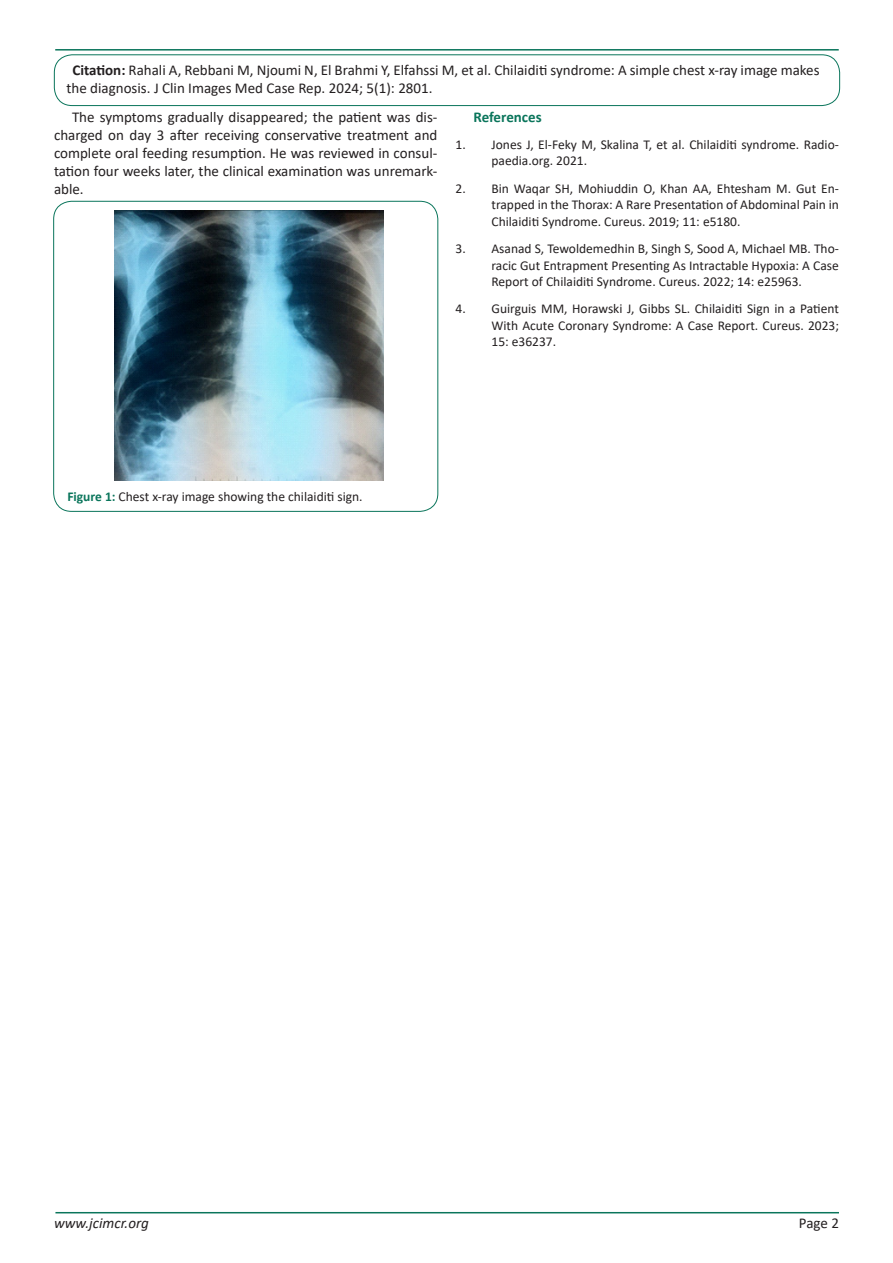
<style>
.page{position:relative;width:893px;height:1263px;background:#fff}
.page>*{position:absolute;margin:0;border:0;box-sizing:border-box;transform-origin:0 0}
.t1{font:15px/18px "Calibri";color:#231f20}
.t2{font:italic 15px "Calibri";color:#231f20}
.t3{font:700 15px "Calibri";color:#0a755b}
.t4{font:13.5px/16.5px "Calibri";color:#231f20;text-align:justify}
.s1{font-weight:700}
.s2{font-weight:700;color:#0a755b}
</style>
<div class="page">
<hr style="left:55px;top:1212px;width:784px;height:1px;background:#0a755b">
<hr style="left:55px;top:49px;width:784px;height:2px;background:#0a755b">
<div style="left:54px;top:55px;width:786px;height:51px;border:1px solid #0a755b;border-radius:18px"></div>
<div style="left:53px;top:201px;width:385px;height:310px;border:1px solid #0a755b;border-radius:18px"></div>
<img style="left:114px;top:211px;width:270px;height:270px">
<p class="t1" style="left:67px;top:61px;width:754px;text-indent:6px"><span class="s1">Citation:</span> Rahali A, Rebbani M, Njoumi N, El Brahmi Y, Elfahssi M, et al. Chilaiditi syndrome: A simple chest x-ray image makes the diagnosis. J Clin Images Med Case Rep. 2024; 5(1): 2801.</p>
<p class="t1" style="left:54px;top:107px;width:385px;text-align:justify;text-indent:18px">The symptoms gradually disappeared; the patient was dis&shy;charged on day 3 after receiving conservative treatment and complete oral feeding resumption. He was reviewed in consul&shy;tation four weeks later, the clinical examination was unremark&shy;able.</p>
<p class="t3" style="left:473px;top:106px;width:70px">References</p>
<p class="t4" style="left:491px;top:136px;width:349px;text-indent:-36px">1. Jones J, El-Feky M, Skalina T, et al. Chilaiditi syndrome. Radio&shy;paedia.org. 2021.</p>
<p class="t4" style="left:491px;top:180px;width:349px;text-indent:-36px">2. Bin Waqar SH, Mohiuddin O, Khan AA, Ehtesham M. Gut En&shy;trapped in the Thorax: A Rare Presentation of Abdominal Pain in Chilaiditi Syndrome. Cureus. 2019; 11: e5180.</p>
<p class="t4" style="left:491px;top:240px;width:349px;text-indent:-36px">3. Asanad S, Tewoldemedhin B, Singh S, Sood A, Michael MB. Tho&shy;racic Gut Entrapment Presenting As Intractable Hypoxia: A Case Report of Chilaiditi Syndrome. Cureus. 2022; 14: e25963.</p>
<p class="t4" style="left:491px;top:300px;width:349px;text-indent:-36px">4. Guirguis MM, Horawski J, Gibbs SL. Chilaiditi Sign in a Patient With Acute Coronary Syndrome: A Case Report. Cureus. 2023; 15: e36237.</p>
<p class="t4" style="left:67px;top:488px;width:297px"><span class="s2">Figure 1:</span> Chest x-ray image showing the chilaiditi sign.</p>
<p class="t2" style="left:54px;top:1212px;width:96px">www.jcimcr.org</p>
<p class="t1" style="left:799px;top:1213px;width:42px">Page 2</p>
</div>
